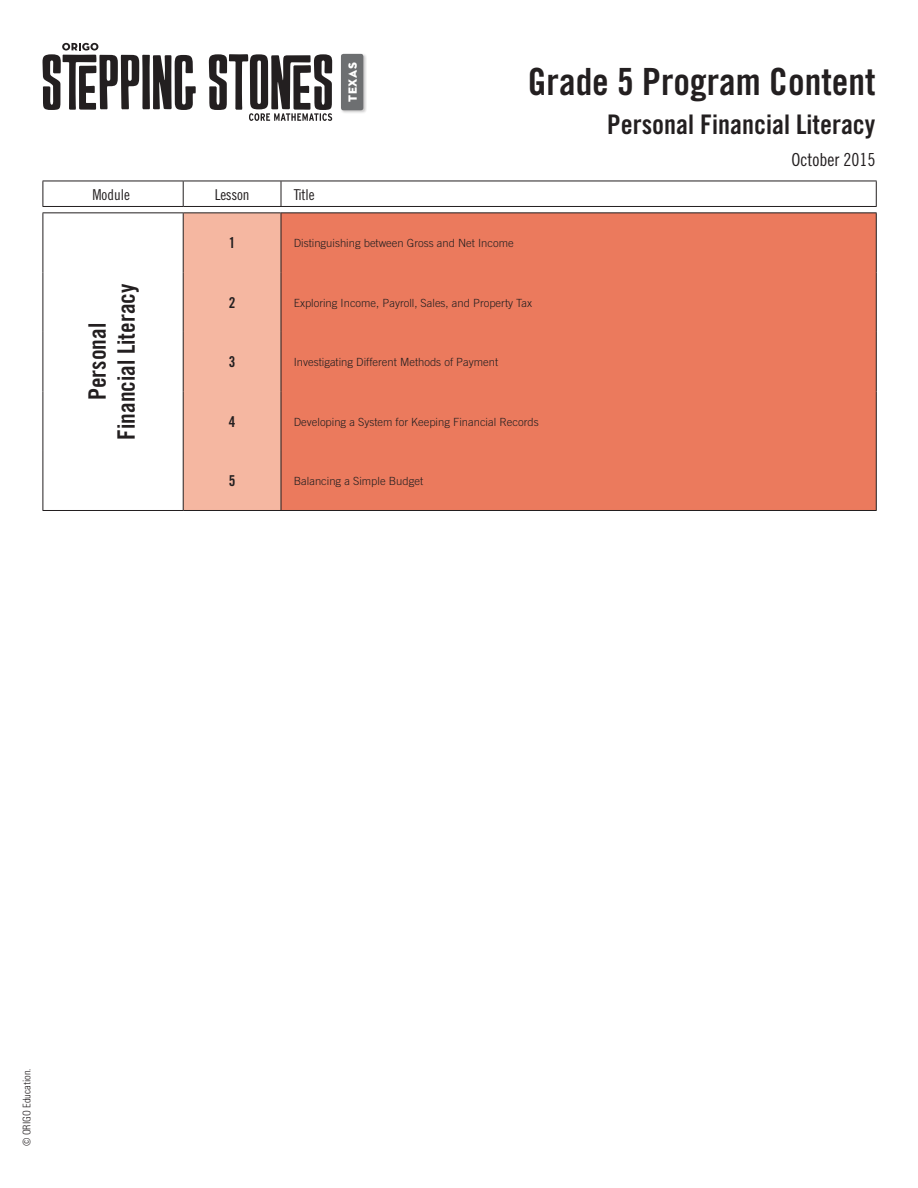
<style>
.page{position:relative;width:918px;height:1188px;background:#fff}
.page>*{position:absolute;margin:0;border:0;box-sizing:border-box;transform-origin:0 0}
.t1{font:37.5px "Trade Gothic Bold Cond Twenty";color:#231f20}
.t2{font:27px "Trade Gothic Bold Cond Twenty";color:#231f20}
.t3{font:24px/28.8px "Trade Gothic Bold Cond Twenty";color:#231f20;text-align:center}
.t4{font:18px "Trade Gothic Cond Eighteen";color:#231f20}
.t5{font:15px "Trade Gothic Cond Eighteen";letter-spacing:-.015em;color:#231f20}
.t6{font:15px "Trade Gothic Bold Cond Twenty";color:#231f20}
.t7{font:12px "Neutraface 2 Display Titling";letter-spacing:.035em;color:#fff}
.t8{font:300 11.25px "Trade Gothic";color:#231f20}
.t9{font:300 condensed 10.5px "Univers";color:#231f20}
</style>
<div class="page">
<svg style="left:43px;top:43px;width:153px;height:67px"></svg>
<svg style="left:209px;top:54px;width:123px;height:67px"></svg>
<div style="left:340px;top:53px;width:27px;height:61px;background:#231f20;opacity:.25"></div>
<div style="left:341px;top:54px;width:22px;height:56px;background:#6d6f71;border-radius:2px"></div>
<div style="left:184px;top:213px;width:97px;height:297px;background:#f5b7a1"></div>
<div style="left:282px;top:213px;width:594px;height:297px;background:#eb7a5d"></div>
<hr style="left:43px;top:181px;width:140px;height:1px;background:#231f20">
<svg style="left:43px;top:181px;width:1px;height:25px"></svg>
<hr style="left:43px;top:206px;width:140px;height:1px;background:#231f20">
<hr style="left:43px;top:212px;width:140px;height:1px;background:#231f20">
<hr style="left:43px;top:213px;width:1px;height:59px;background:#231f20">
<hr style="left:43px;top:272px;width:1px;height:60px;background:#231f20">
<hr style="left:43px;top:332px;width:1px;height:59px;background:#231f20">
<hr style="left:43px;top:391px;width:1px;height:60px;background:#231f20">
<hr style="left:43px;top:451px;width:1px;height:59px;background:#231f20">
<hr style="left:43px;top:510px;width:140px;height:1px;background:#231f20">
<hr style="left:183px;top:181px;width:98px;height:1px;background:#231f20">
<hr style="left:183px;top:206px;width:98px;height:1px;background:#231f20">
<hr style="left:183px;top:212px;width:98px;height:1px;background:#231f20">
<svg style="left:183px;top:181px;width:1px;height:25px"></svg>
<hr style="left:183px;top:213px;width:1px;height:59px;background:#231f20">
<hr style="left:183px;top:272px;width:1px;height:60px;background:#231f20">
<hr style="left:183px;top:332px;width:1px;height:59px;background:#231f20">
<hr style="left:183px;top:391px;width:1px;height:60px;background:#231f20">
<hr style="left:183px;top:451px;width:1px;height:59px;background:#231f20">
<svg style="left:876px;top:182px;width:1px;height:24px"></svg>
<hr style="left:183px;top:510px;width:98px;height:1px;background:#231f20">
<hr style="left:281px;top:181px;width:596px;height:1px;background:#231f20">
<hr style="left:281px;top:206px;width:596px;height:1px;background:#231f20">
<svg style="left:281px;top:181px;width:1px;height:25px"></svg>
<hr style="left:281px;top:213px;width:1px;height:59px;background:#231f20">
<hr style="left:281px;top:272px;width:1px;height:60px;background:#231f20">
<hr style="left:281px;top:332px;width:1px;height:59px;background:#231f20">
<hr style="left:281px;top:391px;width:1px;height:60px;background:#231f20">
<hr style="left:281px;top:451px;width:1px;height:59px;background:#231f20">
<hr style="left:876px;top:213px;width:1px;height:59px;background:#231f20">
<hr style="left:876px;top:272px;width:1px;height:60px;background:#231f20">
<hr style="left:876px;top:332px;width:1px;height:59px;background:#231f20">
<hr style="left:876px;top:391px;width:1px;height:60px;background:#231f20">
<hr style="left:876px;top:451px;width:1px;height:59px;background:#231f20">
<hr style="left:281px;top:212px;width:596px;height:1px;background:#231f20">
<hr style="left:281px;top:510px;width:596px;height:1px;background:#231f20">
<p class="t7" style="left:345px;top:102px;width:41px;rotate:-90deg">TEXAS</p>
<h3 class="t5" style="left:92px;top:185px;width:39px">Module</h3>
<h3 class="t5" style="left:215px;top:185px;width:36px">Lesson</h3>
<h3 class="t5" style="left:294px;top:185px;width:22px">Title</h3>
<h3 class="t6" style="left:229px;top:234px;width:8px">1</h3>
<p class="t8" style="left:294px;top:236px;width:222px">Distinguishing between Gross and Net Income</p>
<h1 class="t1" style="left:528px;top:59px;width:349px">Grade 5 Program Content</h1>
<h2 class="t2" style="left:607px;top:108px;width:270px">Personal Financial Literacy</h2>
<h3 class="t4" style="left:792px;top:149px;width:85px">October 2015</h3>
<h3 class="t3" style="left:83px;top:440px;width:157px;rotate:-90deg">Personal<br>Financial Literacy</h3>
<h3 class="t6" style="left:229px;top:293px;width:8px">2</h3>
<p class="t8" style="left:294px;top:296px;width:240px">Exploring Income, Payroll, Sales, and Property Tax</p>
<h3 class="t6" style="left:229px;top:353px;width:8px">3</h3>
<p class="t8" style="left:294px;top:355px;width:206px">Investigating Different Methods of Payment</p>
<h3 class="t6" style="left:229px;top:412px;width:8px">4</h3>
<p class="t8" style="left:294px;top:415px;width:247px">Developing a System for Keeping Financial Records</p>
<h3 class="t6" style="left:229px;top:472px;width:8px">5</h3>
<p class="t8" style="left:294px;top:474px;width:131px">Balancing a Simple Budget</p>
<p class="t9" style="left:20px;top:1146px;width:79px;rotate:-90deg">© ORIGO Education.</p>
</div>
